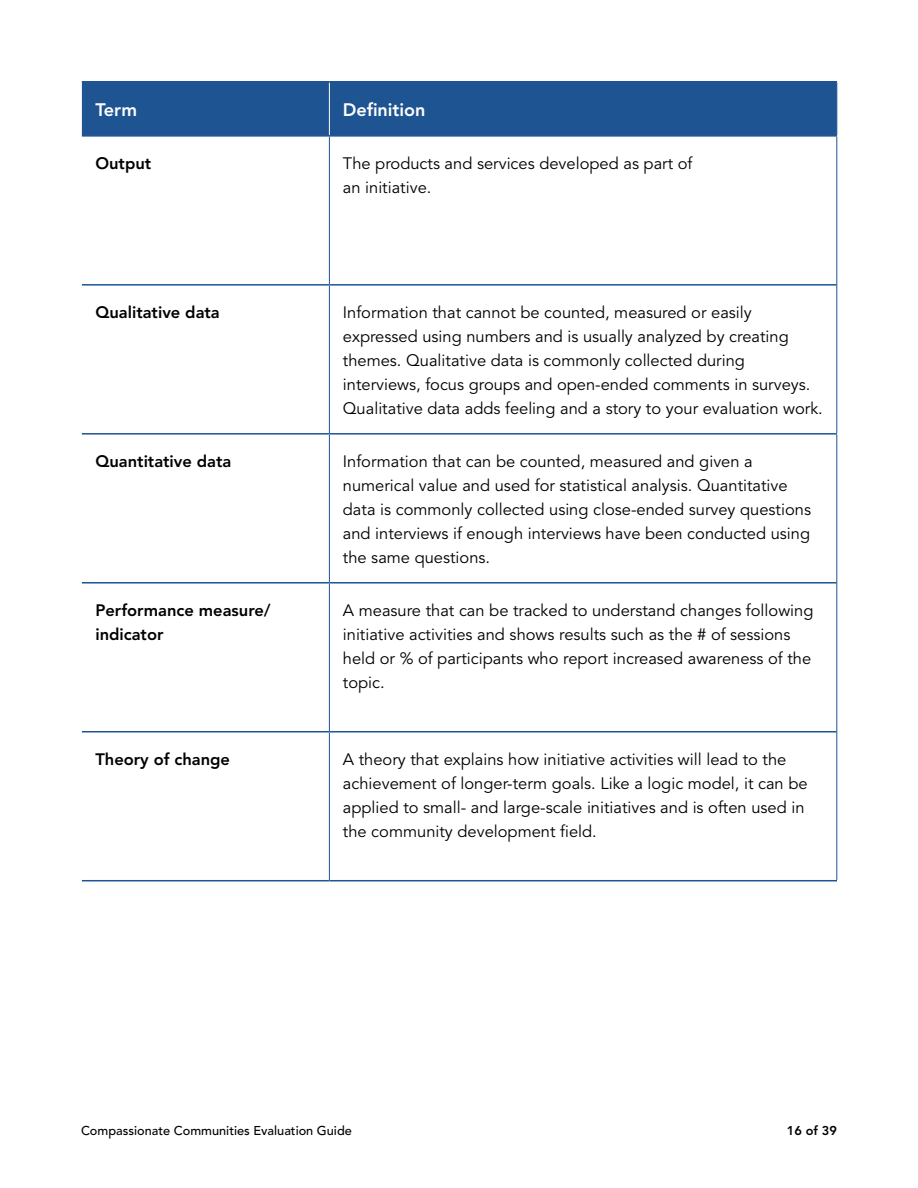
<style>
.page{position:relative;width:918px;height:1188px;background:#fff}
.page>*{position:absolute;margin:0;border:0;box-sizing:border-box;transform-origin:0 0}
.t1{font:800 18px "Avenir LT Std";color:#fff}
.t2{font:16.5px/24px "Avenir LT Std";color:#000}
.t3{font:800 16.5px/24px "Avenir LT Std";color:#000}
.t4{font:500 12.75px "Avenir LT Std";color:#000}
.t5{font:800 12.75px "Avenir LT Std";color:#000}
</style>
<div class="page">
<div style="left:82px;top:82px;width:755px;height:53px;background:#1f5493"></div>
<hr style="left:329px;top:83px;width:1px;height:52px;background:#fff">
<hr style="left:82px;top:81px;width:247px;height:1px;background:#1f5493">
<hr style="left:329px;top:81px;width:508px;height:1px;background:#1f5493">
<hr style="left:82px;top:135px;width:247px;height:2px;background:#1f5493">
<hr style="left:329px;top:135px;width:508px;height:2px;background:#1f5493">
<hr style="left:837px;top:83px;width:1px;height:52px;background:#1f5493">
<hr style="left:329px;top:435px;width:1px;height:147px;background:#1f5493">
<hr style="left:837px;top:435px;width:1px;height:148px;background:#1f5493">
<hr style="left:329px;top:584px;width:1px;height:147px;background:#1f5493">
<hr style="left:837px;top:583px;width:1px;height:149px;background:#1f5493">
<hr style="left:329px;top:733px;width:1px;height:147px;background:#1f5493">
<hr style="left:837px;top:732px;width:1px;height:148px;background:#1f5493">
<hr style="left:82px;top:582px;width:247px;height:2px;background:#1f5493">
<hr style="left:329px;top:582px;width:508px;height:2px;background:#1f5493">
<hr style="left:82px;top:731px;width:247px;height:2px;background:#1f5493">
<hr style="left:329px;top:731px;width:508px;height:2px;background:#1f5493">
<hr style="left:82px;top:880px;width:247px;height:1px;background:#1f5493">
<hr style="left:329px;top:880px;width:508px;height:1px;background:#1f5493">
<hr style="left:329px;top:137px;width:1px;height:147px;background:#1f5493">
<hr style="left:837px;top:137px;width:1px;height:148px;background:#1f5493">
<hr style="left:329px;top:286px;width:1px;height:147px;background:#1f5493">
<hr style="left:837px;top:285px;width:1px;height:148px;background:#1f5493">
<hr style="left:82px;top:284px;width:247px;height:2px;background:#1f5493">
<hr style="left:329px;top:284px;width:508px;height:2px;background:#1f5493">
<hr style="left:82px;top:433px;width:247px;height:2px;background:#1f5493">
<hr style="left:329px;top:433px;width:508px;height:2px;background:#1f5493">
<p class="t1" style="left:95px;top:99px;width:43px">Term</p>
<p class="t1" style="left:343px;top:99px;width:84px">Definition</p>
<p class="t3" style="left:95px;top:151px;width:57px">Output</p>
<p class="t2" style="left:343px;top:151px;width:351px">The products and services developed as part of an initiative.</p>
<p class="t3" style="left:95px;top:300px;width:126px">Qualitative data</p>
<p class="t2" style="left:343px;top:300px;width:482px">Information that cannot be counted, measured or easily expressed using numbers and is usually analyzed by creating themes. Qualitative data is commonly collected during interviews, focus groups and open-ended comments in surveys.<br>Qualitative data adds feeling and a story to your evaluation work.</p>
<p class="t3" style="left:95px;top:449px;width:138px">Quantitative data</p>
<p class="t2" style="left:343px;top:449px;width:470px">Information that can be counted, measured and given a numerical value and used for statistical analysis. Quantitative data is commonly collected using close-ended survey questions and interviews if enough interviews have been conducted using the same questions.</p>
<p class="t3" style="left:95px;top:598px;width:177px">Performance measure/ indicator</p>
<p class="t2" style="left:343px;top:598px;width:472px">A measure that can be tracked to understand changes following initiative activities and shows results such as the # of sessions held or % of participants who report increased awareness of the topic.</p>
<p class="t3" style="left:95px;top:747px;width:136px">Theory of change</p>
<p class="t2" style="left:343px;top:747px;width:466px">A theory that explains how initiative activities will lead to the achievement of longer-term goals. Like a logic model, it can be applied to small- and large-scale initiatives and is often used in the community development field.</p>
<p class="t4" style="left:81px;top:1123px;width:272px">Compassionate Communities Evaluation Guide</p>
<p class="t5" style="left:787px;top:1123px;width:52px">16 of 39</p>
</div>
